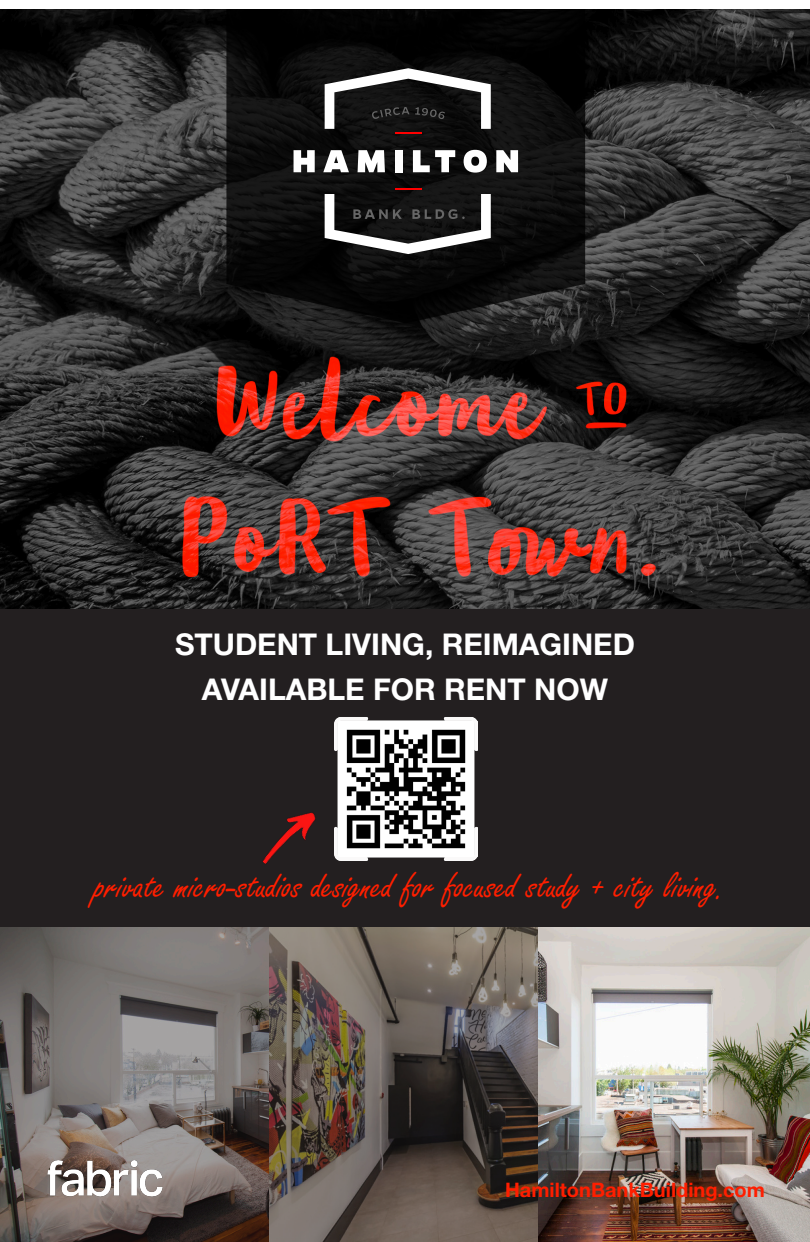
<style>
.page{position:relative;width:810px;height:1242px;background:#fff}
.page>*{position:absolute;margin:0;border:0;box-sizing:border-box;transform-origin:0 0}
.t1{font:40px "Freestyle Script";color:#ff1e00}
.t2{font:700 30px/45px "Helvetica Neue LT Pro";color:#fff;text-align:center}
.t3{font:700 23.4px "Montserrat";color:#fff}
.t4{font:700 20px "Helvetica Neue LT Pro";color:#ff1e00}
</style>
<div class="page">
<img style="left:0;top:9px;width:810px;height:600px">
<svg style="left:226px;top:9px;width:359px;height:314px;background:#0c0c0c"></svg>
<svg style="left:294px;top:150px;width:21px;height:22px"></svg>
<svg style="left:323px;top:150px;width:26px;height:22px"></svg>
<svg style="left:358px;top:150px;width:27px;height:22px"></svg>
<div style="left:395px;top:150px;width:8px;height:22px;background:#fff"></div>
<svg style="left:413px;top:150px;width:42px;height:22px"></svg>
<svg style="left:464px;top:150px;width:23px;height:23px"></svg>
<svg style="left:496px;top:150px;width:22px;height:22px"></svg>
<svg style="left:325px;top:68px;width:166px;height:66px"></svg>
<svg style="left:325px;top:188px;width:166px;height:66px"></svg>
<div style="left:0;top:609px;width:810px;height:633px;background:#231f20"></div>
<img style="left:334px;top:717px;width:143px;height:143px">
<img style="left:0;top:927px;width:810px;height:315px">
<img style="left:262px;top:791px;width:74px;height:73px">
<img style="left:45px;top:1160px;width:119px;height:37px">
<p class="t2" style="left:175px;top:621px;width:461px">STUDENT LIVING, REIMAGINED<br>AVAILABLE FOR RENT NOW</p>
<p class="t3" style="left:220px;top:647px;width:372px">POWELL &amp; VICTORIA, VAN CITY</p>
<p class="t1" style="left:95px;top:864px;width:632px">private micro-studios designed for focused study + city living.</p>
<p class="t4" style="left:505px;top:1177px;width:261px">HamiltonBankBuilding.com</p>
</div>
